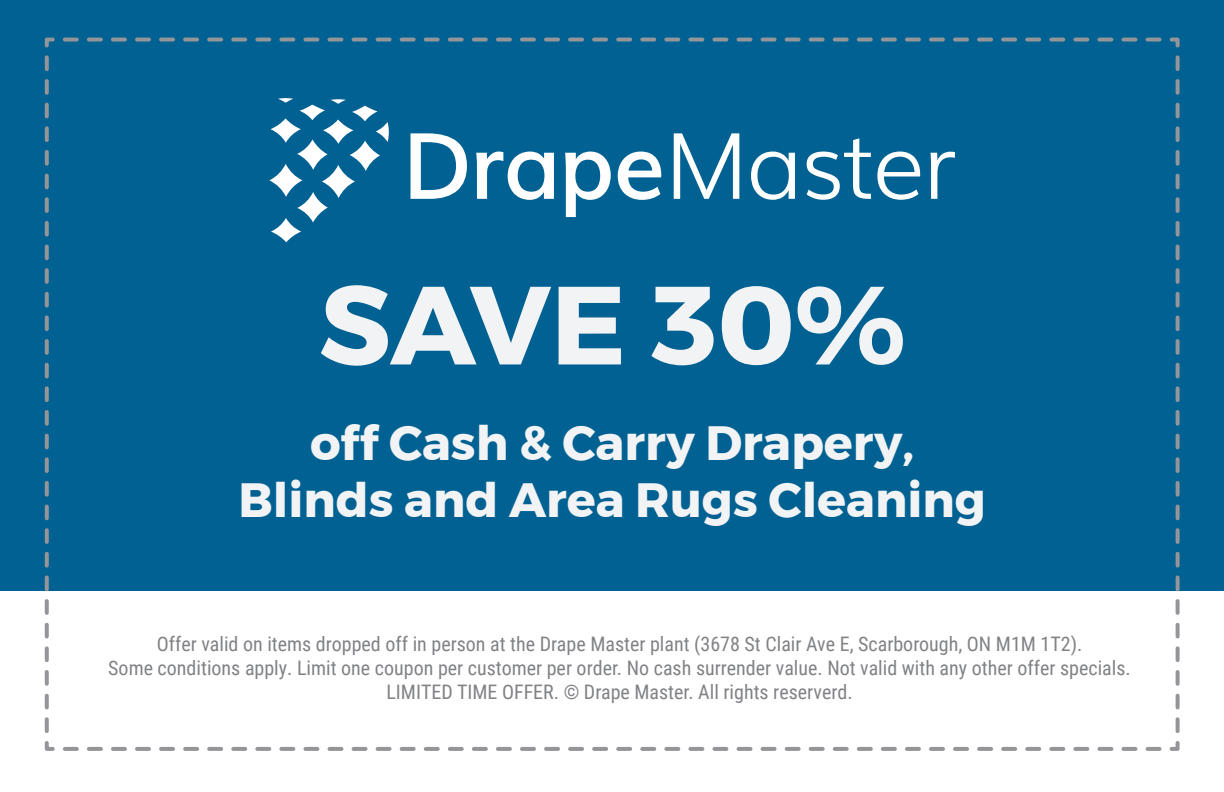
<style>
.page{position:relative;width:1224px;height:792px;background:#fff}
.page>*{position:absolute;margin:0;border:0;box-sizing:border-box;transform-origin:0 0}
.t1{font:700 110.8px "Montserrat";color:#f2f3f4}
.t2{font:700 48px/57.6px "Montserrat";color:#f2f3f4;text-align:center}
.t3{font:20px/24px "Roboto Condensed";color:#808285;text-align:center}
</style>
<div class="page">
<div style="left:0;top:0;width:1224px;height:591px;background:#006192"></div>
<svg style="left:44px;top:741px;width:1116px;height:10px"></svg>
<svg style="left:44px;top:37px;width:11px;height:694px"></svg>
<svg style="left:65px;top:37px;width:1115px;height:11px"></svg>
<svg style="left:1169px;top:57px;width:11px;height:694px"></svg>
<svg style="left:350px;top:141px;width:30px;height:30px"></svg>
<svg style="left:322px;top:165px;width:33px;height:33px"></svg>
<svg style="left:297px;top:192px;width:31px;height:30px"></svg>
<svg style="left:297px;top:139px;width:31px;height:31px"></svg>
<svg style="left:269px;top:164px;width:33px;height:33px"></svg>
<svg style="left:271px;top:218px;width:30px;height:24px"></svg>
<svg style="left:271px;top:98px;width:118px;height:46px"></svg>
<svg style="left:411px;top:133px;width:56px;height:66px"></svg>
<svg style="left:476px;top:152px;width:78px;height:48px"></svg>
<svg style="left:565px;top:152px;width:46px;height:65px"></svg>
<svg style="left:618px;top:152px;width:43px;height:48px"></svg>
<svg style="left:674px;top:133px;width:65px;height:66px"></svg>
<svg style="left:751px;top:152px;width:44px;height:48px"></svg>
<svg style="left:807px;top:138px;width:64px;height:62px"></svg>
<svg style="left:877px;top:152px;width:43px;height:48px"></svg>
<svg style="left:931px;top:152px;width:24px;height:47px"></svg>
<h1 class="t1" style="left:319px;top:236px;width:588px">SAVE 30%</h1>
<h2 class="t2" style="left:239px;top:414px;width:749px">off Cash &amp; Carry Drapery,<br>Blinds and Area Rugs Cleaning</h2>
<p class="t3" style="left:108px;top:632px;width:1024px">Offer valid on items dropped off in person at the Drape Master plant (3678 St Clair Ave E, Scarborough, ON M1M 1T2).<br>Some conditions apply. Limit one coupon per customer per order. No cash surrender value. Not valid with any other offer specials.<br>LIMITED TIME OFFER. © Drape Master. All rights reserverd.</p>
</div>
